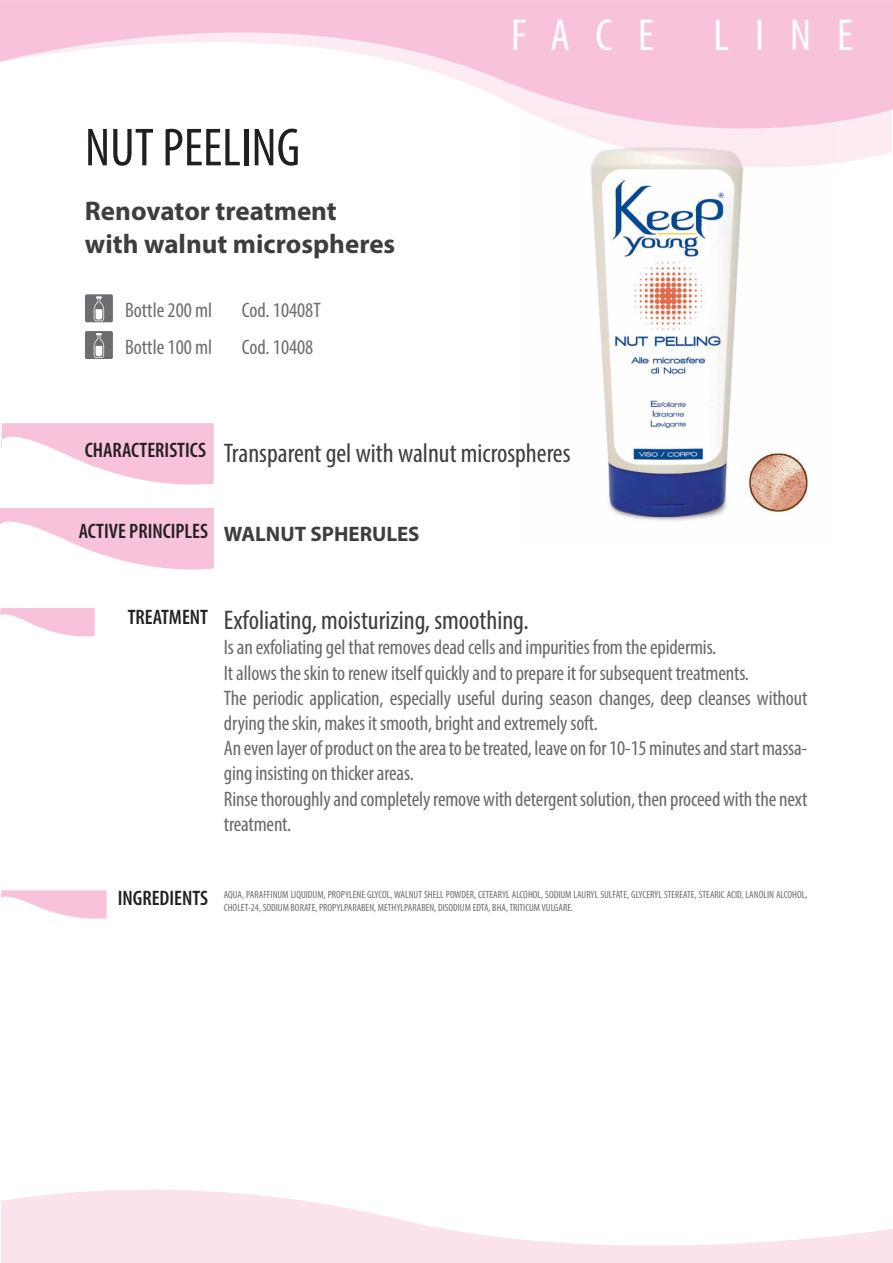
<style>
.page{position:relative;width:893px;height:1263px;background:#fff}
.page>*{position:absolute;margin:0;border:0;box-sizing:border-box;transform-origin:0 0}
.t1{font:condensed 54px "Myriad Pro";color:#231f20}
.t2{font:condensed 45px "Myriad Pro";letter-spacing:.58em;color:#fff}
.t3{font:condensed 27px "Myriad Pro";color:#3e3e3f}
.t4{font:700 27px/32.4px "Myriad Pro";color:#3e3e3f}
.t5{font:condensed 21px/25.2px "Myriad Pro";letter-spacing:-.01em;color:#69696c}
.t6{font:600 condensed 21px "Myriad Pro";color:#231f20}
.t7{font:condensed 21px "Myriad Pro";color:#6c6d70}
.t8{font:700 21px "Myriad Pro";color:#3e3e3f}
.t9{font:condensed 10.5px/12.6px "Myriad Pro";color:#6c6d70}
</style>
<div class="page">
<svg style="left:1px;top:423px;width:213px;height:62px"></svg>
<svg style="left:0;top:608px;width:95px;height:29px"></svg>
<svg style="left:1px;top:890px;width:106px;height:29px"></svg>
<svg style="left:1px;top:1190px;width:892px;height:73px;fill:#fbe2ed"></svg>
<img style="left:590px;top:169px;width:221px;height:352px">
<svg style="left:0;top:0;width:893px;height:169px"></svg>
<svg style="left:85px;top:294px;width:28px;height:28px"></svg>
<svg style="left:85px;top:331px;width:28px;height:28px"></svg>
<svg style="left:0;top:508px;width:214px;height:62px"></svg>
<h1 class="t1" style="left:85px;top:115px;width:217px">NUT PEELING</h1>
<p class="t4" style="left:85px;top:194px;width:312px">Renovator treatment with walnut microspheres</p>
<p class="t7" style="left:125px;top:297px;width:89px">Bottle 200 ml</p>
<p class="t7" style="left:242px;top:297px;width:80px">Cod. 10408T</p>
<p class="t7" style="left:125px;top:334px;width:89px">Bottle 100 ml</p>
<p class="t7" style="left:242px;top:334px;width:73px">Cod. 10408</p>
<h2 class="t2" style="left:511px;top:8px;width:145px">FACE</h2>
<h2 class="t2" style="left:713px;top:8px;width:141px">LINE</h2>
<p class="t6" style="left:85px;top:438px;width:123px">CHARACTERISTICS</p>
<p class="t3" style="left:224px;top:437px;width:348px">Transparent gel with walnut microspheres</p>
<p class="t6" style="left:79px;top:519px;width:131px">ACTIVE PRINCIPLES</p>
<p class="t8" style="left:224px;top:520px;width:197px">WALNUT SPHERULES</p>
<p class="t6" style="left:128px;top:606px;width:82px">TREATMENT</p>
<p class="t3" style="left:224px;top:604px;width:306px">Exfoliating, moisturizing, smoothing.</p>
<p class="t5" style="left:224px;top:634px;width:585px">Is an exfoliating gel that removes dead cells and impurities from the epidermis.<br>It allows the skin to renew itself quickly and to prepare it for subsequent treatments.<br>The periodic application, especially useful during season changes, deep cleanses without drying the skin, makes it smooth, bright and extremely soft.<br>An even layer of product on the area to be treated, leave on for 10-15 minutes and start massa&shy;ging insisting on thicker areas.<br>Rinse thoroughly and completely remove with detergent solution, then proceed with the next treatment.</p>
<p class="t6" style="left:118px;top:886px;width:92px">INGREDIENTS</p>
<p class="t9" style="left:224px;top:888px;width:585px">AQUA, PARAFFINUM LIQUIDUM, PROPYLENE GLYCOL, WALNUT SHELL POWDER, CETEARYL ALCOHOL, SODIUM LAURYL SULFATE, GLYCERYL STEREATE, STEARIC ACID, LANOLIN ALCOHOL,<br>CHOLET-24, SODIUM BORATE, PROPYLPARABEN, METHYLPARABEN, DISODIUM EDTA, BHA, TRITICUM VULGARE.</p>
</div>
